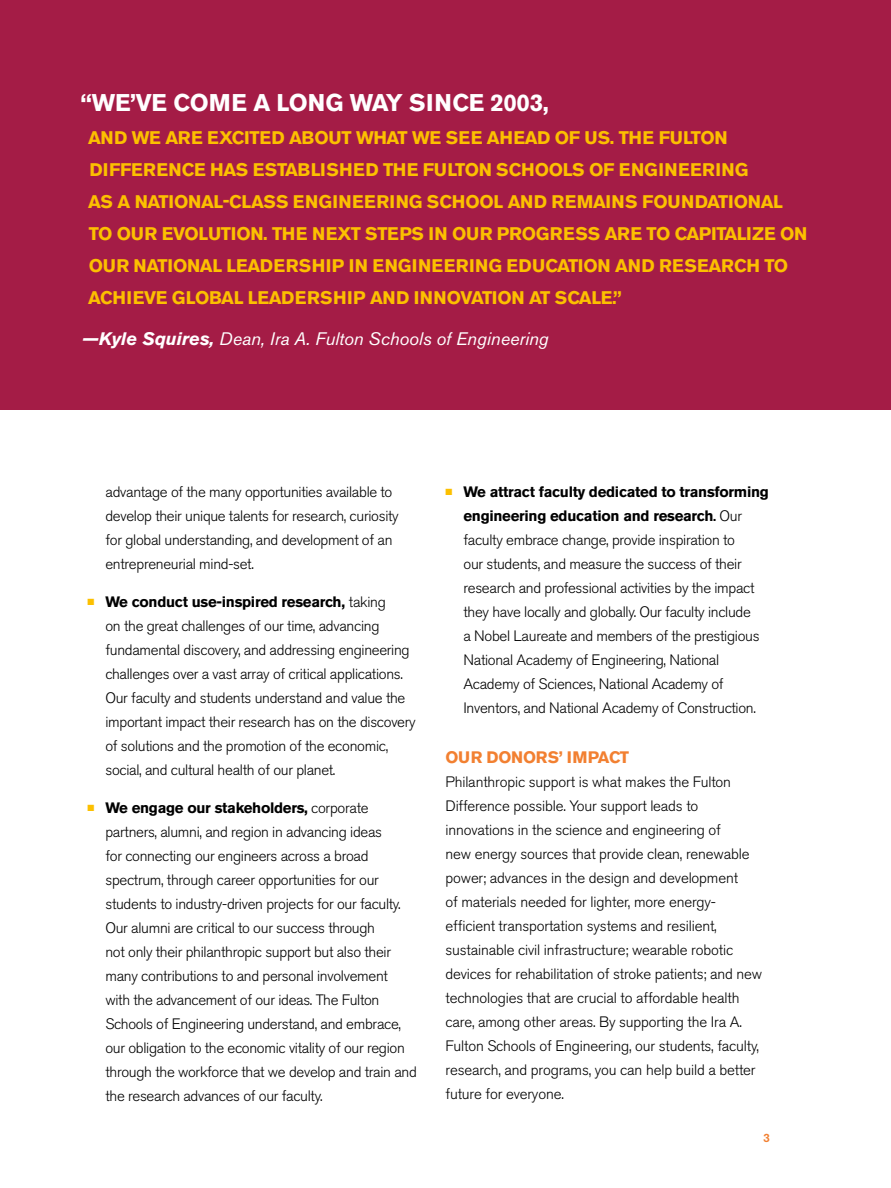
<style>
.page{position:relative;width:891px;height:1188px;background:#fff}
.page>*{position:absolute;margin:0;border:0;box-sizing:border-box;transform-origin:0 0}
.t1{font:700 24px "Akzidenz Grotesk Pro";letter-spacing:-.01em;color:#fff}
.t2{font:700 18.15px/32.1px "Akzidenz Grotesk Pro";letter-spacing:-.02em;color:#fcc000}
.t3{font:italic 18px "Akzidenz Grotesk Pro";color:#fff}
.t4{font:700 16.5px "Akzidenz Grotesk Pro";letter-spacing:-.01em;color:#f28031}
.t5{font:300 15px/24px "Akzidenz Grotesk Pro";letter-spacing:-.02em;color:#000}
.t6{font:500 12px "Akzidenz Grotesk Pro";color:#f28031}
.s1{font-weight:700}
.s2{color:#fcc000}
.s3{font-weight:500}
</style>
<div class="page">
<div style="left:0;top:0;width:891px;height:409px;background:#a41c46"></div>
<h1 class="t1" style="left:81px;top:88px;width:470px">“WE’VE COME A LONG WAY SINCE 2003,</h1>
<p class="t2" style="left:88px;top:121px;width:721px">AND WE ARE EXCITED ABOUT WHAT WE SEE AHEAD OF US. THE FULTON DIFFERENCE HAS ESTABLISHED THE FULTON SCHOOLS OF ENGINEERING<br>AS A NATIONAL-CLASS ENGINEERING SCHOOL AND REMAINS FOUNDATIONAL TO OUR EVOLUTION. THE NEXT STEPS IN OUR PROGRESS ARE TO CAPITALIZE ON OUR NATIONAL LEADERSHIP IN ENGINEERING EDUCATION AND RESEARCH TO ACHIEVE GLOBAL LEADERSHIP AND INNOVATION AT SCALE.”</p>
<p class="t3" style="left:83px;top:327px;width:468px"><span class="s1">—Kyle Squires,</span> Dean, Ira A. Fulton Schools of Engineering</p>
<p class="t5" style="left:105px;top:479px;width:295px">advantage of the many opportunities available to develop their unique talents for research, curiosity for global understanding, and development of an entrepreneurial mind-set.</p>
<p class="t5" style="left:105px;top:590px;width:312px;text-indent:-18px"><span class="s2">■</span> <span class="s1">We conduct use-inspired research,</span> taking<br>on the great challenges of our time, advancing fundamental discovery, and addressing engineering challenges over a vast array of critical applications.<br>Our faculty and students understand and value the important impact their research has on the discovery of solutions and the promotion of the economic, social, and cultural health of our planet.</p>
<p class="t5" style="left:105px;top:796px;width:313px;text-indent:-18px"><span class="s2">■</span> <span class="s1">We engage our stakeholders,</span> corporate partners, alumni, and region in advancing ideas<br>for connecting our engineers across a broad spectrum, through career opportunities for our students to industry-driven projects for our faculty.<br>Our alumni are critical to our success through<br>not only their philanthropic support but also their many contributions to and personal involvement<br>with the advancement of our ideas. The Fulton Schools of Engineering understand, and embrace, our obligation to the economic vitality of our region through the workforce that we develop and train and the research advances of our faculty.</p>
<p class="t5" style="left:464px;top:479px;width:307px;text-indent:-18px"><span class="s2">■</span> <span class="s1">We attract faculty dedicated to transforming engineering education and research</span><span class="s3">.</span> Our faculty embrace change, provide inspiration to<br>our students, and measure the success of their research and professional activities by the impact they have locally and globally. Our faculty include<br>a Nobel Laureate and members of the prestigious National Academy of Engineering, National Academy of Sciences, National Academy of Inventors, and National Academy of Construction.</p>
<p class="t4" style="left:446px;top:746px;width:185px">OUR DONORS’ IMPACT</p>
<p class="t5" style="left:446px;top:770px;width:318px">Philanthropic support is what makes the Fulton Difference possible. Your support leads to innovations in the science and engineering of<br>new energy sources that provide clean, renewable power; advances in the design and development<br>of materials needed for lighter, more energy&shy;efficient transportation systems and resilient, sustainable civil infrastructure; wearable robotic devices for rehabilitation of stroke patients; and new technologies that are crucial to affordable health care, among other areas. By supporting the Ira A.<br>Fulton Schools of Engineering, our students, faculty, research, and programs, you can help build a better future for everyone.</p>
<p class="t6" style="left:763px;top:1130px;width:8px">3</p>
</div>
